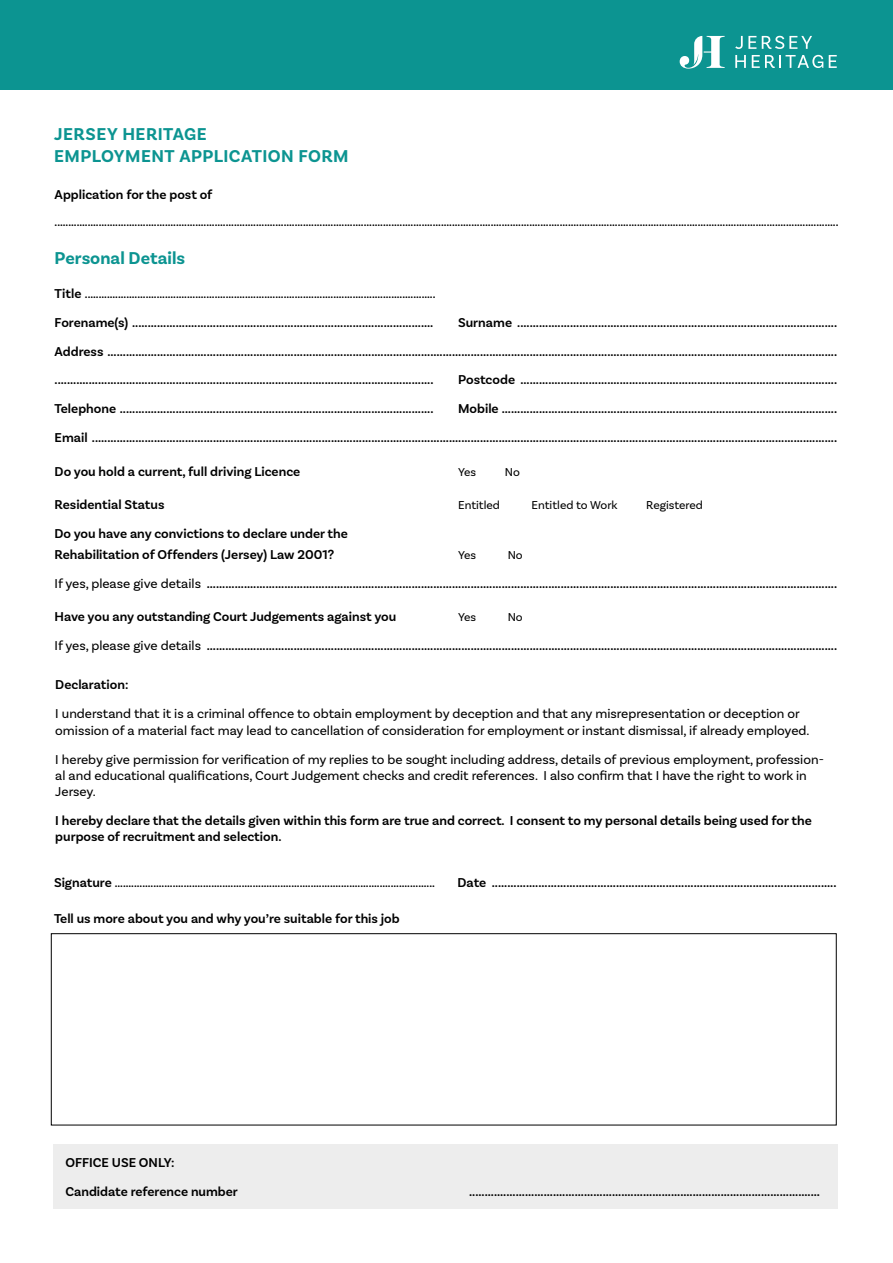
<style>
.page{position:relative;width:893px;height:1263px;background:#fff}
.page>*{position:absolute;margin:0;border:0;box-sizing:border-box;transform-origin:0 0}
.t1{font:700 18px/21.6px "Basic Sans";letter-spacing:.02em;color:#0c9491}
.t2{font:700 18px "Basic Sans";color:#0c9491}
.t3{font:600 13.5px/29px "Basic Sans";color:#000}
.t4{font:13.5px/16.2px "Basic Sans";color:#000}
.t5{font:600 12px "Basic Sans";color:#000}
.t6{font:12px "Basic Sans";color:#000}
.s1{font-size:13.5px}
.s2{font-weight:400}
</style>
<div class="page">
<div style="left:0;top:0;width:893px;height:89px;background:#0c9491"></div>
<svg style="left:735px;top:36px;width:21px;height:13px"></svg>
<svg style="left:762px;top:36px;width:50px;height:13px"></svg>
<svg style="left:735px;top:55px;width:11px;height:13px"></svg>
<svg style="left:752px;top:55px;width:71px;height:13px"></svg>
<svg style="left:829px;top:55px;width:8px;height:13px"></svg>
<svg style="left:680px;top:36px;width:45px;height:33px"></svg>
<div style="left:53px;top:1144px;width:785px;height:65px;background:#ededed"></div>
<div style="left:51px;top:933px;width:785px;height:192px;border:1px solid #000"></div>
<h1 class="t1" style="left:54px;top:123px;width:296px">JERSEY HERITAGE<br>EMPLOYMENT APPLICATION FORM</h1>
<p class="t3" style="left:55px;top:180px;width:159px">Application for the post of</p>
<p class="t5" style="left:55px;top:214px;width:785px">............................................................................................................................................................................................................................................................................................</p>
<h1 class="t2" style="left:55px;top:247px;width:132px">Personal Details</h1>
<p class="t5" style="left:55px;top:286px;width:382px"><span class="s1">Title</span> ...............................................................................................................................</p>
<p class="t3" style="left:55px;top:308px;width:380px">Forename(s) .................................................................................................</p>
<p class="t3" style="left:55px;top:308px;width:784px;text-align:justify;text-indent:403px">Surname .......................................................................................................<br>Address ........................................................................................................................................................................................................................................... ..........................................................................................................................</p>
<p class="t3" style="left:458px;top:366px;width:380px">Postcode ......................................................................................................</p>
<p class="t3" style="left:55px;top:394px;width:380px">Telephone .....................................................................................................</p>
<p class="t3" style="left:55px;top:394px;width:784px;text-align:right">Mobile ............................................................................................................<br>Email ................................................................................................................................................................................................................................................</p>
<p class="t3" style="left:55px;top:457px;width:247px">Do you hold a current, full driving Licence</p>
<p class="t6" style="left:458px;top:465px;width:20px">Yes</p>
<p class="t6" style="left:505px;top:465px;width:17px">No</p>
<p class="t3" style="left:55px;top:490px;width:111px">Residential Status</p>
<p class="t6" style="left:458px;top:498px;width:43px">Entitled</p>
<p class="t6" style="left:532px;top:498px;width:88px">Entitled to Work</p>
<p class="t6" style="left:646px;top:498px;width:58px">Registered</p>
<p class="t3" style="left:55px;top:523px;width:295px;line-height:20.7px">Do you have any convictions to declare under the<br>Rehabilitation of Offenders (Jersey) Law 2001?</p>
<p class="t6" style="left:458px;top:548px;width:20px">Yes</p>
<p class="t6" style="left:508px;top:548px;width:17px">No</p>
<p class="t3" style="left:55px;top:569px;width:784px"><span class="s2">If yes, please give details</span> ...........................................................................................................................................................................................................</p>
<p class="t3" style="left:55px;top:602px;width:343px">Have you any outstanding Court Judgements against you</p>
<p class="t6" style="left:458px;top:610px;width:20px">Yes</p>
<p class="t6" style="left:508px;top:610px;width:17px">No</p>
<p class="t3" style="left:55px;top:631px;width:784px"><span class="s2">If yes, please give details</span> ...........................................................................................................................................................................................................</p>
<p class="t3" style="left:55px;top:670px;width:75px">Declaration:</p>
<p class="t4" style="left:55px;top:706px;width:756px">I understand that it is a criminal offence to obtain employment by deception and that any misrepresentation or deception or omission of a material fact may lead to cancellation of consideration for employment or instant dismissal, if already employed.</p>
<p class="t4" style="left:55px;top:751px;width:770px">I hereby give permission for verification of my replies to be sought including address, details of previous employment, profession&shy;al and educational qualifications, Court Judgement checks and credit references. I also confirm that I have the right to work in<br>Jersey.</p>
<p class="t3" style="left:55px;top:812px;width:758px;line-height:16.2px">I hereby declare that the details given within this form are true and correct. I consent to my personal details being used for the purpose of recruitment and selection.</p>
<p class="t5" style="left:54px;top:876px;width:382px"><span class="s1">Signature</span> ....................................................................................................................</p>
<p class="t3" style="left:458px;top:868px;width:380px">Date ...............................................................................................................</p>
<p class="t3" style="left:54px;top:904px;width:347px">Tell us more about you and why you’re suitable for this job</p>
<p class="t3" style="left:65px;top:1148px;width:174px">OFFICE USE ONLY:<br>Candidate reference number</p>
<p class="t3" style="left:469px;top:1177px;width:352px">.................................................................................................................</p>
</div>
